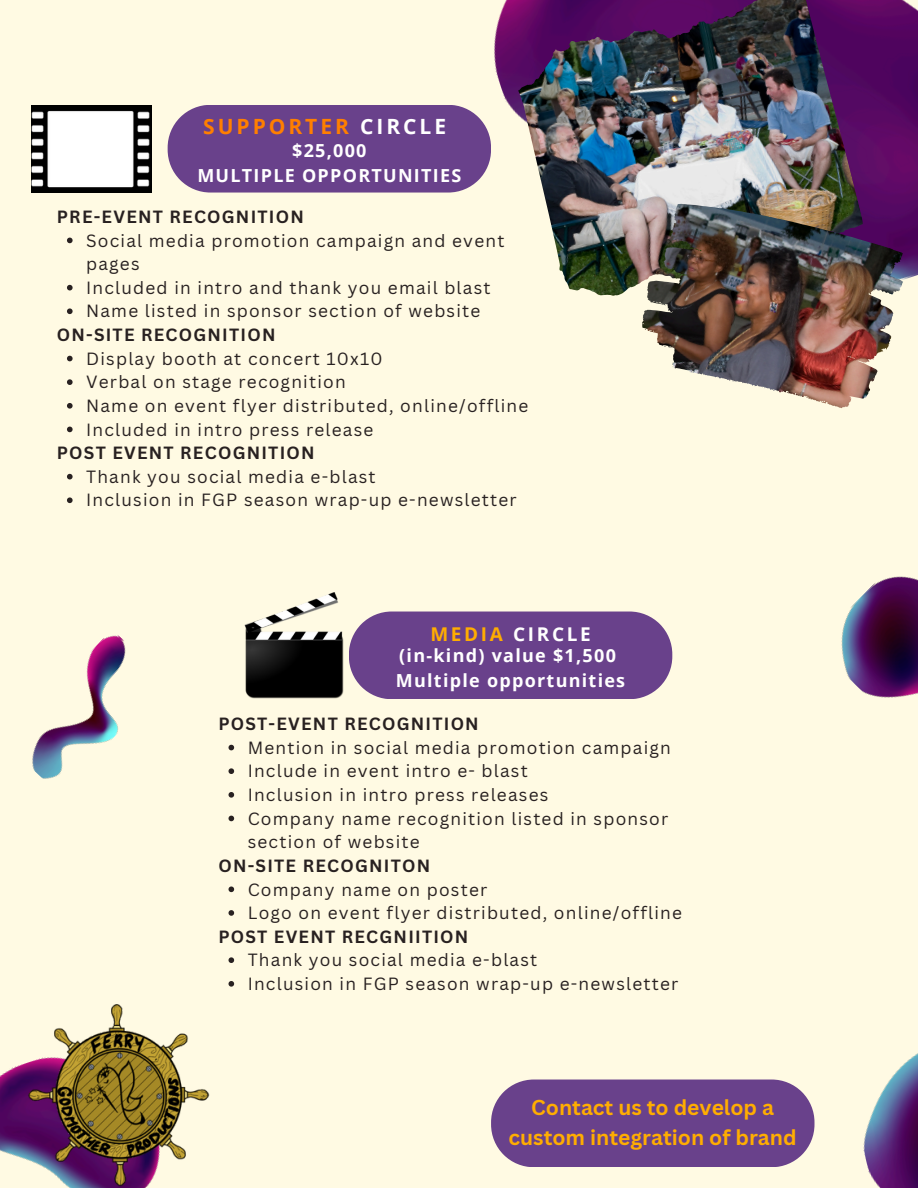
<style>
.page{position:relative;width:918px;height:1188px;background:#fffae3}
.page>*{position:absolute;margin:0;border:0;box-sizing:border-box;transform-origin:0 0}
.t1{font:700 21px/29.2px "Canva Sans";color:#ffad01;text-align:center}
.t2{font:700 21px "Open Sans";letter-spacing:.14em;color:#ff7f00}
.t3{font:700 19.05px "Open Sans";letter-spacing:.14em;color:#fff}
.t4{font:700 18px/24.8px "Open Sans";letter-spacing:.07em;color:#fff}
.t5{font:17.25px/23.7px "Canva Sans";letter-spacing:.07em;color:#282121}
.t6{font:700 17.25px "Canva Sans";letter-spacing:.07em;color:#282121}
.s1{color:#fff}
.s2{color:#ffad01}
</style>
<div class="page">
<img style="left:494px;top:0;width:424px;height:381px">
<img style="left:841px;top:576px;width:77px;height:122px">
<img style="left:863px;top:1053px;width:55px;height:135px">
<img style="left:576px;top:0;width:283px;height:206px">
<img style="left:869px;top:262px;width:34px;height:80px">
<img style="left:0;top:982px;width:235px;height:206px">
<svg style="left:229px;top:745px;width:5px;height:5px"></svg>
<svg style="left:229px;top:768px;width:5px;height:6px"></svg>
<svg style="left:229px;top:792px;width:5px;height:6px"></svg>
<svg style="left:229px;top:816px;width:5px;height:5px"></svg>
<svg style="left:229px;top:887px;width:5px;height:5px"></svg>
<svg style="left:229px;top:910px;width:5px;height:6px"></svg>
<svg style="left:229px;top:957px;width:5px;height:6px"></svg>
<svg style="left:229px;top:981px;width:5px;height:6px"></svg>
<div style="left:349px;top:612px;width:323px;height:87px;background:#69418b"></div>
<img style="left:244px;top:592px;width:99px;height:106px">
<img style="left:32px;top:635px;width:94px;height:144px">
<img style="left:31px;top:106px;width:120px;height:86px">
<div style="left:168px;top:105px;width:323px;height:88px;background:#69418b"></div>
<svg style="left:67px;top:238px;width:6px;height:5px"></svg>
<svg style="left:67px;top:285px;width:6px;height:5px"></svg>
<svg style="left:67px;top:308px;width:6px;height:6px"></svg>
<svg style="left:67px;top:356px;width:6px;height:5px"></svg>
<svg style="left:67px;top:379px;width:6px;height:6px"></svg>
<svg style="left:67px;top:403px;width:6px;height:6px"></svg>
<svg style="left:67px;top:427px;width:6px;height:5px"></svg>
<svg style="left:67px;top:474px;width:6px;height:5px"></svg>
<svg style="left:67px;top:497px;width:6px;height:6px"></svg>
<div style="left:491px;top:1080px;width:324px;height:87px;background:#69418b"></div>
<p class="t2" style="left:203px;top:112px;width:244px">SUPPORTER <span class="s1">CIRCLE</span></p>
<h3 class="t4" style="left:197px;top:138px;width:265px;text-align:center">$25,000<br>MULTIPLE OPPORTUNITIES</h3>
<p class="t6" style="left:57px;top:205px;width:249px">PRE-EVENT RECOGNITION</p>
<p class="t5" style="left:86px;top:228px;width:420px">Social media promotion campaign and event pages</p>
<p class="t5" style="left:86px;top:275px;width:406px">Included in intro and thank you email blast</p>
<h3 class="t5" style="left:86px;top:299px;width:396px">Name listed in sponsor section of website</h3>
<p class="t6" style="left:57px;top:323px;width:220px">ON-SITE RECOGNITION</p>
<p class="t5" style="left:86px;top:346px;width:298px">Display booth at concert 10x10</p>
<h3 class="t5" style="left:86px;top:370px;width:261px">Verbal on stage recognition</h3>
<p class="t5" style="left:86px;top:393px;width:444px">Name on event flyer distributed, online/offline</p>
<p class="t5" style="left:86px;top:417px;width:289px">Included in intro press release</p>
<p class="t6" style="left:57px;top:441px;width:259px">POST EVENT RECOGNITION</p>
<p class="t5" style="left:86px;top:464px;width:291px">Thank you social media e-blast</p>
<p class="t5" style="left:86px;top:488px;width:432px">Inclusion in FGP season wrap-up e-newsletter</p>
<p class="t3" style="left:430px;top:621px;width:162px"><span class="s2">MEDIA</span> CIRCLE</p>
<h1 class="t4" style="left:396px;top:643px;width:231px">(in-kind) value $1,500<br>Multiple opportunities</h1>
<p class="t6" style="left:218px;top:712px;width:262px">POST-EVENT RECOGNITION</p>
<p class="t5" style="left:248px;top:735px;width:425px">Mention in social media promotion campaign</p>
<p class="t5" style="left:248px;top:759px;width:282px">Include in event intro e- blast</p>
<h3 class="t5" style="left:248px;top:782px;width:302px">Inclusion in intro press releases</h3>
<p class="t5" style="left:248px;top:806px;width:422px">Company name recognition listed in sponsor section of website</p>
<p class="t6" style="left:218px;top:853px;width:213px">ON-SITE RECOGNITON</p>
<p class="t5" style="left:248px;top:877px;width:241px">Company name on poster</p>
<p class="t5" style="left:248px;top:901px;width:436px">Logo on event flyer distributed, online/offline</p>
<h3 class="t6" style="left:218px;top:924px;width:252px">POST EVENT RECGNIITION</h3>
<p class="t5" style="left:248px;top:948px;width:291px">Thank you social media e-blast</p>
<p class="t5" style="left:248px;top:971px;width:432px">Inclusion in FGP season wrap-up e-newsletter</p>
<h2 class="t1" style="left:509px;top:1093px;width:290px">Contact us to develop a custom integration of brand</h2>
</div>
